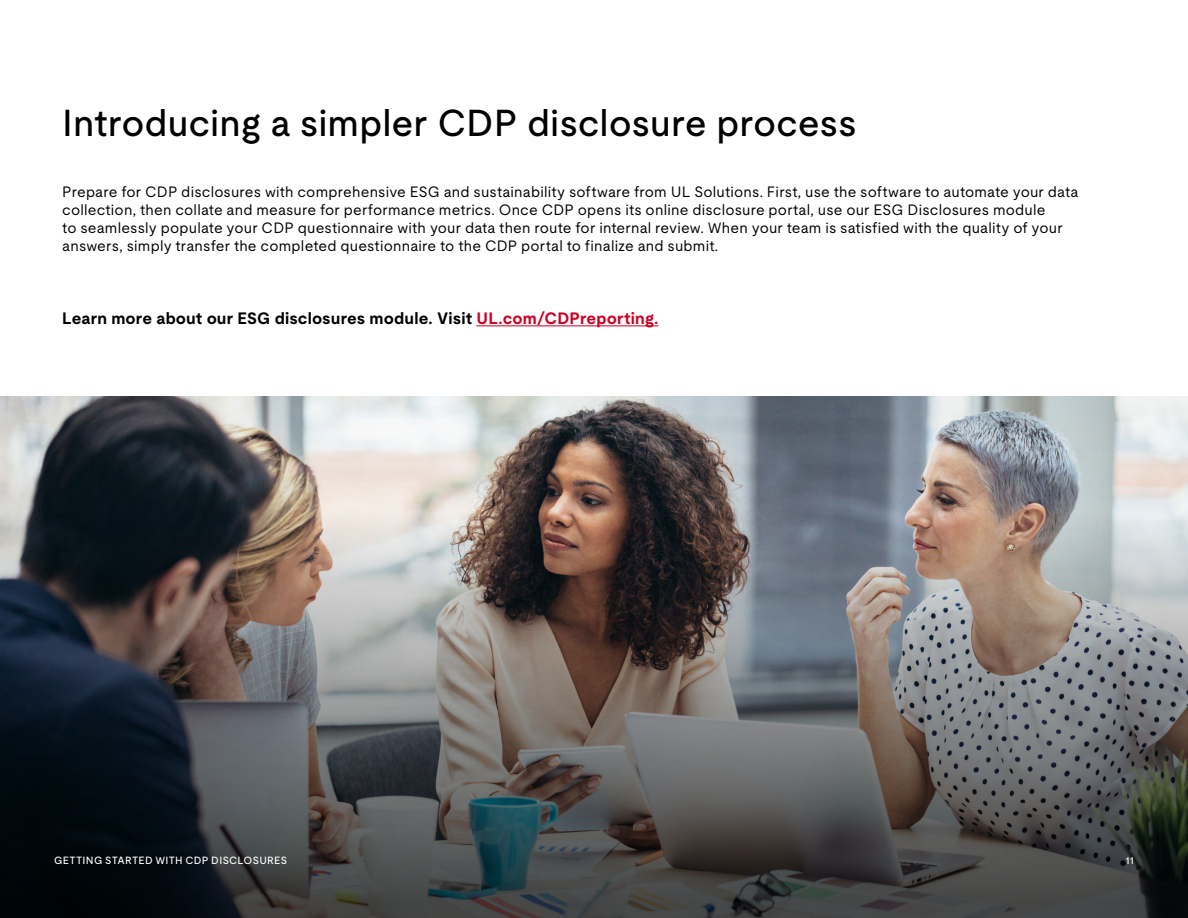
<style>
.page{position:relative;width:1188px;height:918px;background:#fff}
.page>*{position:absolute;margin:0;border:0;box-sizing:border-box;transform-origin:0 0}
.t1{font:500 37.5px "UL Moderat";color:#000}
.t2{font:700 16.5px "UL Moderat";letter-spacing:.01em;color:#000}
.t3{font:15px/18px "UL Moderat";letter-spacing:.01em;color:#000}
.t4{font:500 10.5px "UL Moderat";letter-spacing:.03em;color:#fff}
.s1{color:#ca0123}
</style>
<div class="page">
<img style="left:0;top:396px;width:1188px;height:90px">
<img style="left:0;top:486px;width:1188px;height:432px">
<hr style="left:476px;top:325px;width:182px;height:1px;background:#ca0123">
<h1 class="t1" style="left:62px;top:93px;width:796px">Introducing a simpler CDP disclosure process</h1>
<p class="t3" style="left:62px;top:182px;width:1018px">Prepare for CDP disclosures with comprehensive ESG and sustainability software from UL Solutions. First, use the software to automate your data collection, then collate and measure for performance metrics. Once CDP opens its online disclosure portal, use our ESG Disclosures module<br>to seamlessly populate your CDP questionnaire with your data then route for internal review. When your team is satisfied with the quality of your answers, simply transfer the completed questionnaire to the CDP portal to finalize and submit.</p>
<p class="t2" style="left:62px;top:305px;width:598px">Learn more about our ESG disclosures module. Visit <span class="s1">UL.com/CDPreporting.</span></p>
<p class="t4" style="left:54px;top:852px;width:234px">GETTING STARTED WITH CDP DISCLOSURES</p>
<p class="t4" style="left:1125px;top:852px;width:10px">11</p>
</div>
